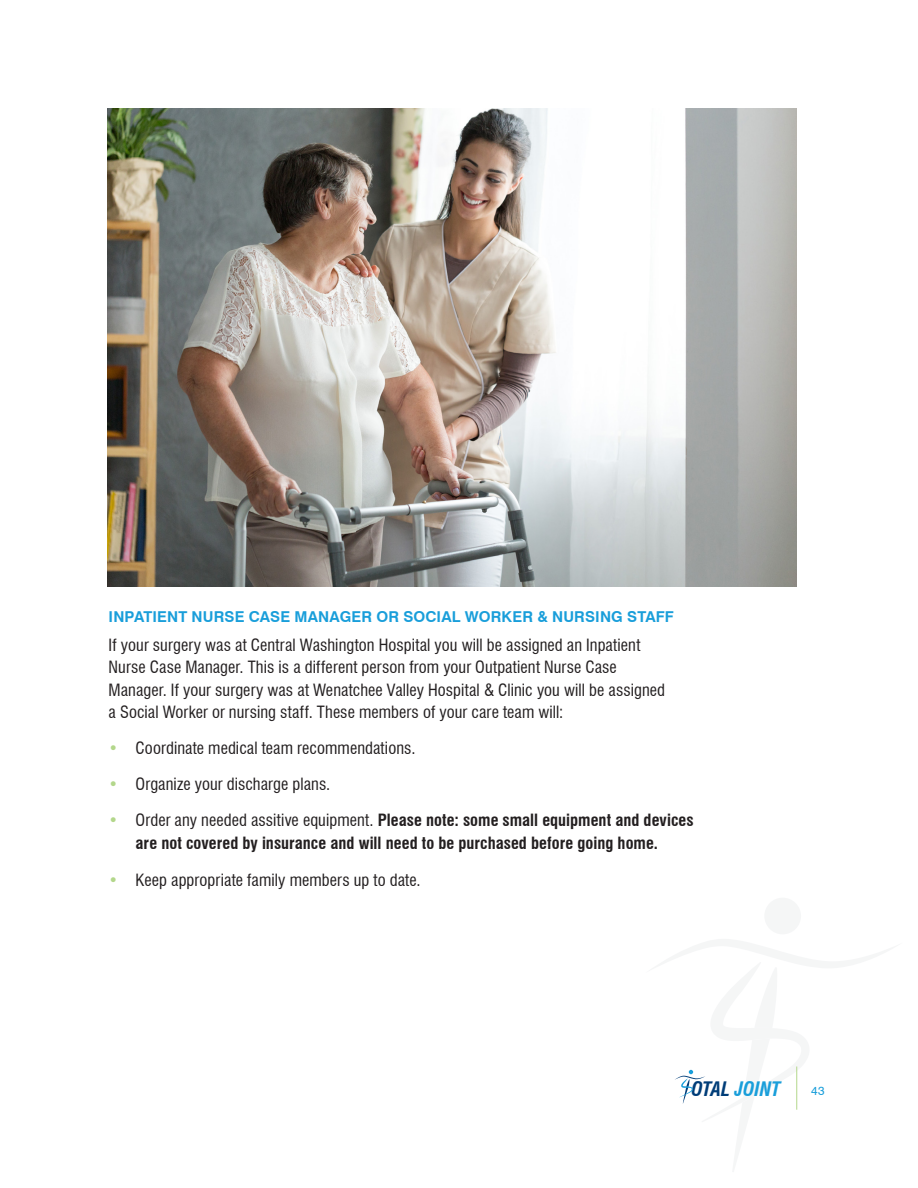
<style>
.page{position:relative;width:918px;height:1188px;background:#fff}
.page>*{position:absolute;margin:0;border:0;box-sizing:border-box;transform-origin:0 0}
.t1{font:italic 700 condensed 19.5px "Swiss 721 BT";letter-spacing:-.005em;color:#199eda}
.Text{font:condensed 16.5px/22.5px "Swiss 721 BT";letter-spacing:.005em;color:#231f20}
.t2{font:700 condensed 16.5px/22.5px "Swiss 721 BT";letter-spacing:.005em;color:#231f20;text-align:center}
.Subheading{font:700 15px "Swiss 721 BT";letter-spacing:.01em;color:#199eda}
.Subheading-2{font:12px "Swiss 721 BT";color:#199eda}
.s1{color:#b3d78b}
.s2{font-weight:400;color:#b3d78b}
.s3{font-weight:400}
.s4{color:#003d78}
</style>
<div class="page">
<div style="left:764px;top:898px;width:37px;height:36px;background:#f2f3f4;border-radius:50%"></div>
<svg style="left:675px;top:1066px;width:123px;height:44px"></svg>
<img style="left:108px;top:108px;width:689px;height:478px">
<p class="Subheading" style="left:109px;top:607px;width:567px">INPATIENT NURSE CASE MANAGER OR SOCIAL WORKER &amp; NURSING STAFF</p>
<p class="Text" style="left:109px;top:634px;width:558px">If your surgery was at Central Washington Hospital you will be assigned an Inpatient Nurse Case Manager. This is a different person from your Outpatient Nurse Case Manager. If your surgery was at Wenatchee Valley Hospital &amp; Clinic you will be assigned a Social Worker or nursing staff. These members of your care team will:</p>
<p class="Text" style="left:109px;top:737px;width:308px"><span class="s1">•</span> Coordinate medical team recommendations.</p>
<p class="Text" style="left:109px;top:773px;width:223px"><span class="s1">•</span> Organize your discharge plans.</p>
<p class="t2" style="left:109px;top:809px;width:587px"><span class="s2">•</span> <span class="s3">Order any needed assitive equipment.</span> Please note: some small equipment and devices are not covered by insurance and will need to be purchased before going home.</p>
<p class="Text" style="left:109px;top:869px;width:314px"><span class="s1">•</span> Keep appropriate family members up to date.</p>
<p class="t1" style="left:691px;top:1077px;width:91px"><span class="s4">OTAL</span> JOINT</p>
<p class="Subheading-2" style="left:811px;top:1084px;width:15px">43</p>
</div>
